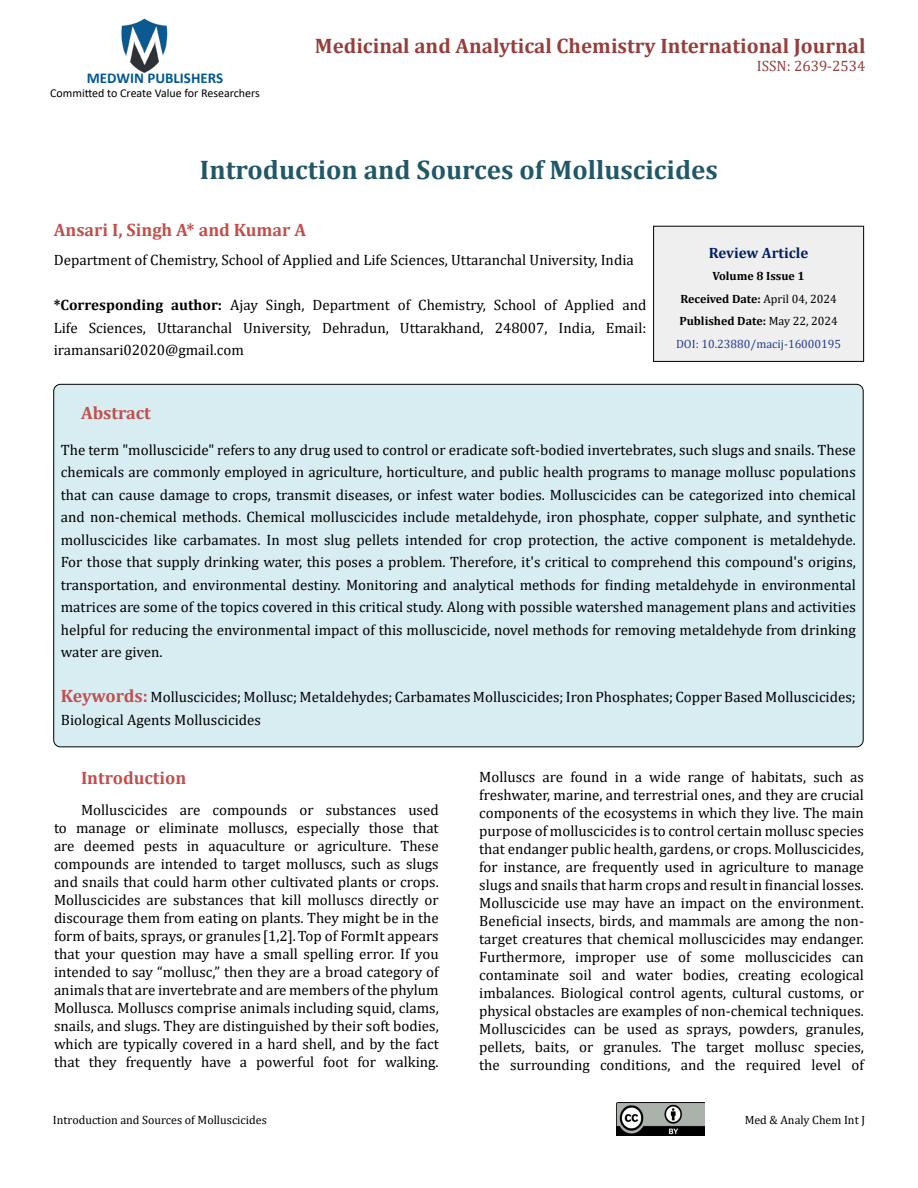
<style>
.page{position:relative;width:918px;height:1188px;background:#fff}
.page>*{position:absolute;margin:0;border:0;box-sizing:border-box;transform-origin:0 0}
.t1{font:700 27px "Cambria";color:#215868}
.t2{font:700 21px "Cambria";color:#953f3c}
.t3{font:700 18px "Cambria";color:#c0504d}
.t4{font:15px/18px "Cambria";color:#000;text-align:justify}
.t5{font:700 15px "Calibri";color:#005991}
.t6{font:15px "Cambria";color:#953f3c}
.t7{font:700 15px "Cambria";color:#002060}
.t8{font:700 12px/22.5px "Cambria";color:#000;text-align:center}
.t9{font:12px "Cambria";color:#000}
.t10{font:12px "Calibri";color:#000}
.s1{font-weight:700}
.s2{font-weight:400}
.s3{font-weight:400;color:#25408f}
.s4{font-weight:700;font-size:18px;color:#c0504d}
</style>
<div class="page">
<img style="left:121px;top:18px;width:47px;height:55px">
<img style="left:616px;top:1102px;width:89px;height:34px">
<div style="left:654px;top:226px;width:210px;height:135px;background:#efefef"></div>
<div style="left:653px;top:226px;width:211px;height:136px;border:1px solid #000"></div>
<div style="left:54px;top:384px;width:809px;height:363px;background:#d8edf2;border-radius:7px"></div>
<p class="t5" style="left:87px;top:67px;width:138px">MEDWIN PUBLISHERS</p>
<p class="t10" style="left:50px;top:85px;width:211px">Committed to Create Value for Researchers</p>
<h2 class="t2" style="left:315px;top:31px;width:552px">Medicinal and Analytical Chemistry International Journal</h2>
<p class="t6" style="left:757px;top:57px;width:110px">ISSN: 2639-2534</p>
<h1 class="t1" style="left:200px;top:151px;width:520px">Introduction and Sources of Molluscicides</h1>
<p class="t3" style="left:54px;top:217px;width:254px">Ansari I, Singh A* and Kumar A</p>
<p class="t4" style="left:54px;top:251px;width:582px">Department of Chemistry, School of Applied and Life Sciences, Uttaranchal University, India</p>
<p class="t4" style="left:54px;top:294px;width:594px;line-height:22.5px"><span class="s1">*Corresponding author:</span> Ajay Singh, Department of Chemistry, School of Applied and Life Sciences, Uttaranchal University, Dehradun, Uttarakhand, 248007, India, Email: iramansari02020@gmail.com</p>
<p class="t7" style="left:709px;top:242px;width:101px">Review Article</p>
<p class="t8" style="left:676px;top:265px;width:167px">Volume 8 Issue 1<br>Received Date: <span class="s2">April 04, 2024<br></span>Published Date: <span class="s2">May 22, 2024<br></span><span class="s3">DOI: 10.23880/macij-16000195</span></p>
<p class="t3" style="left:81px;top:400px;width:71px">Abstract</p>
<p class="t4" style="left:61px;top:438px;width:797px;line-height:22.5px">The term "molluscicide" refers to any drug used to control or eradicate soft-bodied invertebrates, such slugs and snails. These chemicals are commonly employed in agriculture, horticulture, and public health programs to manage mollusc populations that can cause damage to crops, transmit diseases, or infest water bodies. Molluscicides can be categorized into chemical and non-chemical methods. Chemical molluscicides include metaldehyde, iron phosphate, copper sulphate, and synthetic molluscicides like carbamates. In most slug pellets intended for crop protection, the active component is metaldehyde.<br>For those that supply drinking water, this poses a problem. Therefore, it's critical to comprehend this compound's origins, transportation, and environmental destiny. Monitoring and analytical methods for finding metaldehyde in environmental matrices are some of the topics covered in this critical study. Along with possible watershed management plans and activities helpful for reducing the environmental impact of this molluscicide, novel methods for removing metaldehyde from drinking water are given.</p>
<p class="t4" style="left:61px;top:686px;width:797px;line-height:22.5px"><span class="s4">Keywords:</span> Molluscicides; Mollusc; Metaldehydes; Carbamates Molluscicides; Iron Phosphates; Copper Based Molluscicides;<br>Biological Agents Molluscicides</p>
<p class="t3" style="left:81px;top:765px;width:107px">Introduction</p>
<p class="t4" style="left:54px;top:801px;width:386px;text-indent:27px">Molluscicides are compounds or substances used to manage or eliminate molluscs, especially those that are deemed pests in aquaculture or agriculture. These compounds are intended to target molluscs, such as slugs and snails that could harm other cultivated plants or crops.<br>Molluscicides are substances that kill molluscs directly or discourage them from eating on plants. They might be in the form of baits, sprays, or granules [1,2].Top of FormIt appears that your question may have a small spelling error. If you intended to say “mollusc,” then they are a broad category of animals that are invertebrate and are members of the phylum Mollusca. Molluscs comprise animals including squid, clams, snails, and slugs. They are distinguished by their soft bodies, which are typically covered in a hard shell, and by the fact that they frequently have a powerful foot for walking.</p>
<p class="t4" style="left:479px;top:767px;width:386px">Molluscs are found in a wide range of habitats, such as freshwater, marine, and terrestrial ones, and they are crucial components of the ecosystems in which they live. The main purpose of molluscicides is to control certain mollusc species that endanger public health, gardens, or crops. Molluscicides, for instance, are frequently used in agriculture to manage slugs and snails that harm crops and result in financial losses.<br>Molluscicide use may have an impact on the environment.<br>Beneficial insects, birds, and mammals are among the non&shy;target creatures that chemical molluscicides may endanger.<br>Furthermore, improper use of some molluscicides can contaminate soil and water bodies, creating ecological imbalances. Biological control agents, cultural customs, or physical obstacles are examples of non-chemical techniques.<br>Molluscicides can be used as sprays, powders, granules, pellets, baits, or granules. The target mollusc species, the surrounding conditions, and the required level of</p>
<p class="t9" style="left:53px;top:1113px;width:216px">Introduction and Sources of Molluscicides</p>
<p class="t9" style="left:745px;top:1113px;width:122px">Med &amp; Analy Chem Int J</p>
</div>
